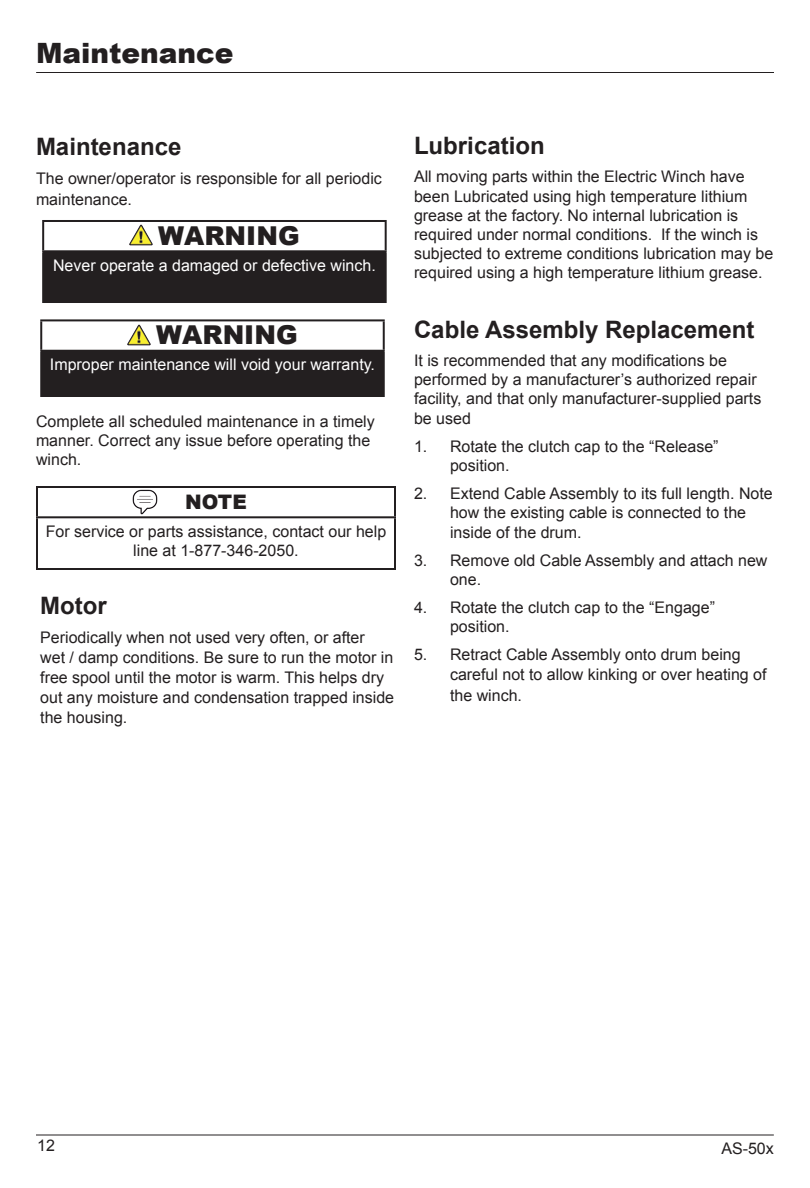
<style>
.page{position:relative;width:810px;height:1188px;background:#fff}
.page>*{position:absolute;margin:0;border:0;box-sizing:border-box;transform-origin:0 0}
.t1{font:900 28px "Arial";color:#231f20}
.t2{font:900 26px "Arial";color:#231f20}
.t3{font:700 24px "Arial";color:#231f20}
.t4{font:900 20px "Arial";color:#231f20}
.t5{font:16px/19.2px "Arial";color:#231f20}
.t6{font:16px "Arial";color:#fff}
</style>
<div class="page">
<hr style="left:36px;top:1134px;width:738px;height:2px;background:#231f20">
<hr style="left:36px;top:72px;width:738px;height:1px;background:#231f20">
<div style="left:41px;top:351px;width:343px;height:45px;background:#231f20"></div>
<hr style="left:40px;top:352px;width:2px;height:43px;background:#231f20">
<hr style="left:383px;top:352px;width:2px;height:43px;background:#231f20">
<hr style="left:40px;top:395px;width:345px;height:2px;background:#231f20">
<hr style="left:40px;top:319px;width:345px;height:2px;background:#231f20">
<hr style="left:40px;top:321px;width:2px;height:29px;background:#231f20">
<hr style="left:383px;top:321px;width:2px;height:29px;background:#231f20">
<hr style="left:40px;top:350px;width:345px;height:2px;background:#231f20">
<div style="left:43px;top:251px;width:343px;height:51px;background:#231f20"></div>
<hr style="left:42px;top:252px;width:2px;height:49px;background:#231f20">
<hr style="left:385px;top:252px;width:2px;height:49px;background:#231f20">
<hr style="left:42px;top:301px;width:345px;height:2px;background:#231f20">
<hr style="left:42px;top:220px;width:345px;height:2px;background:#231f20">
<hr style="left:42px;top:222px;width:2px;height:28px;background:#231f20">
<hr style="left:385px;top:222px;width:2px;height:28px;background:#231f20">
<hr style="left:42px;top:250px;width:345px;height:2px;background:#231f20">
<hr style="left:36px;top:518px;width:2px;height:50px;background:#231f20">
<hr style="left:394px;top:518px;width:2px;height:50px;background:#231f20">
<hr style="left:36px;top:568px;width:360px;height:2px;background:#231f20">
<hr style="left:36px;top:486px;width:360px;height:2px;background:#231f20">
<hr style="left:36px;top:488px;width:2px;height:28px;background:#231f20">
<hr style="left:394px;top:488px;width:2px;height:28px;background:#231f20">
<hr style="left:36px;top:516px;width:360px;height:2px;background:#231f20">
<img style="left:132px;top:489px;width:26px;height:26px">
<img style="left:127px;top:324px;width:24px;height:22px">
<img style="left:129px;top:224px;width:24px;height:22px">
<h1 class="t1" style="left:36px;top:33px;width:199px">Maintenance</h1>
<h3 class="t3" style="left:36px;top:131px;width:147px">Maintenance</h3>
<p class="t5" style="left:36px;top:167px;width:347px;line-height:21.6px">The owner/operator is responsible for all periodic maintenance.</p>
<h2 class="t2" style="left:158px;top:217px;width:143px">WARNING</h2>
<p class="t6" style="left:53px;top:255px;width:324px">Never operate a damaged or defective winch.</p>
<h2 class="t2" style="left:156px;top:316px;width:143px">WARNING</h2>
<p class="t6" style="left:50px;top:354px;width:327px">Improper maintenance will void your warranty.</p>
<p class="t5" style="left:36px;top:412px;width:340px">Complete all scheduled maintenance in a timely manner. Correct any issue before operating the winch.</p>
<p class="t4" style="left:185px;top:488px;width:63px">NOTE</p>
<p class="t5" style="left:46px;top:522px;width:342px;text-align:center">For service or parts assistance, contact our help line at 1-877-346-2050.</p>
<h3 class="t3" style="left:40px;top:589px;width:68px">Motor</h3>
<p class="t5" style="left:40px;top:627px;width:355px;line-height:20px">Periodically when not used very often, or after<br>wet / damp conditions. Be sure to run the motor in free spool until the motor is warm. This helps dry out any moisture and condensation trapped inside the housing.</p>
<h3 class="t3" style="left:414px;top:130px;width:132px">Lubrication</h3>
<p class="t5" style="left:414px;top:167px;width:361px">All moving parts within the Electric Winch have been Lubricated using high temperature lithium grease at the factory. No internal lubrication is required under normal conditions. If the winch is subjected to extreme conditions lubrication may be required using a high temperature lithium grease.</p>
<h3 class="t3" style="left:414px;top:313px;width:342px">Cable Assembly Replacement</h3>
<p class="t5" style="left:414px;top:351px;width:349px">It is recommended that any modifications be performed by a manufacturer’s authorized repair facility, and that only manufacturer-supplied parts be used</p>
<p class="t5" style="left:450px;top:437px;width:270px;text-indent:-36px">1. Rotate the clutch cap to the “Release” position.</p>
<p class="t5" style="left:450px;top:484px;width:324px;text-indent:-36px">2. Extend Cable Assembly to its full length. Note how the existing cable is connected to the inside of the drum.</p>
<p class="t5" style="left:450px;top:551px;width:319px;text-indent:-36px">3. Remove old Cable Assembly and attach new one.</p>
<p class="t5" style="left:450px;top:598px;width:267px;text-indent:-36px">4. Rotate the clutch cap to the “Engage” position.</p>
<p class="t5" style="left:450px;top:645px;width:318px;text-indent:-36px">5. Retract Cable Assembly onto drum being careful not to allow kinking or over heating of</p>
<p class="t5" style="left:450px;top:686px;width:74px">the winch.</p>
<p class="t5" style="left:37px;top:1136px;width:19px">12</p>
<p class="t5" style="left:721px;top:1138px;width:54px">AS-50x</p>
</div>
